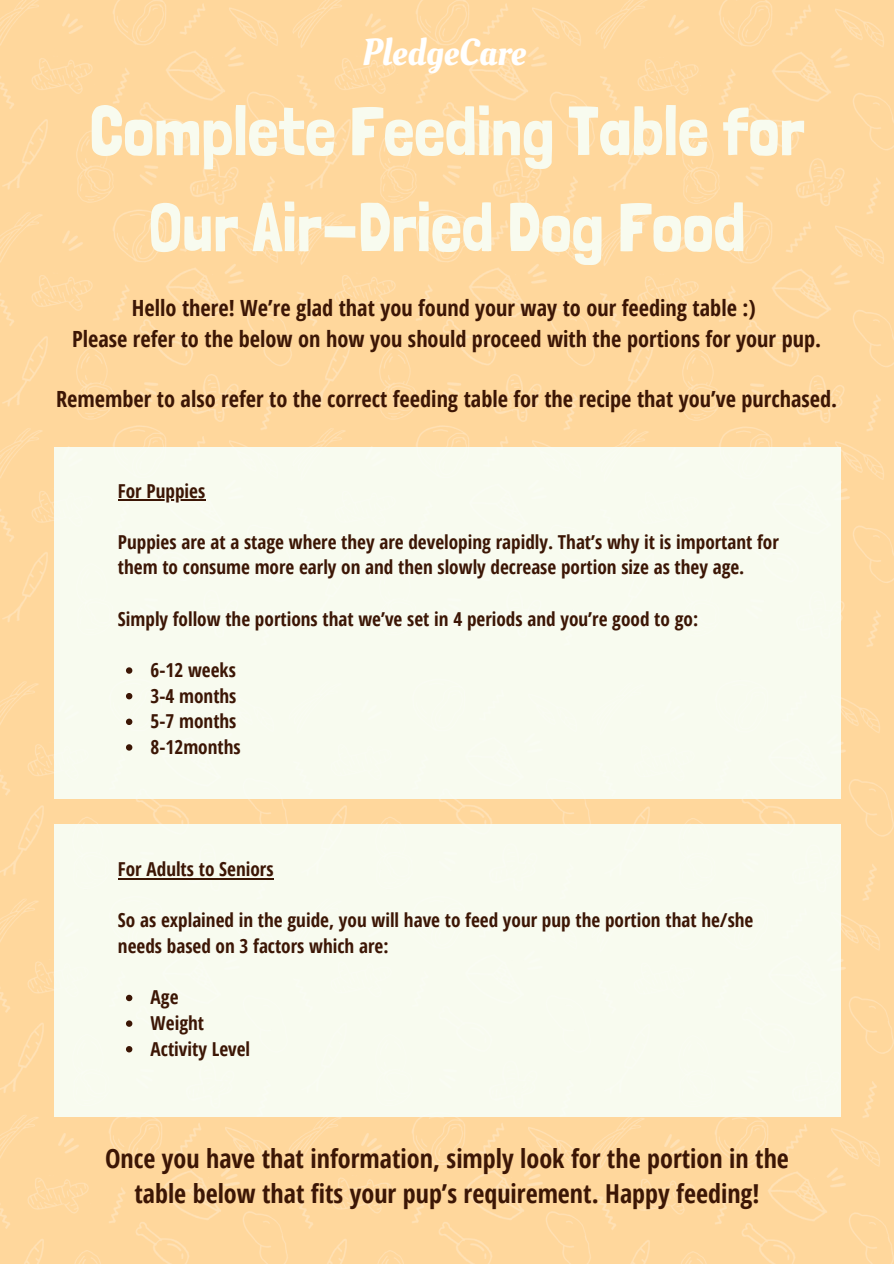
<style>
.page{position:relative;width:894px;height:1264px;background:#fff}
.page>*{position:absolute;margin:0;border:0;box-sizing:border-box;transform-origin:0 0}
.t1{font:69px/96px "Londrina Solid";color:#f8fbef;text-align:center}
.t2{font:37.65px "Oleo Script";color:#fff}
.t3{font:700 26.1px/35.1px "Open Sans Condensed";color:#3c1605;text-align:center}
.t4{font:700 22.35px/30px "Open Sans Condensed";color:#3c1605;text-align:center}
.t5{font:700 19.2px/25.7px "Open Sans Condensed";color:#3c1605}
</style>
<div class="page">
<div style="left:54px;top:447px;width:786px;height:351px;background:#f8fbef"></div>
<img style="left:0;top:0;width:893px;height:651px">
<img style="left:0;top:665px;width:893px;height:598px">
<svg style="left:126px;top:667px;width:6px;height:6px"></svg>
<svg style="left:126px;top:693px;width:6px;height:6px"></svg>
<svg style="left:126px;top:718px;width:6px;height:7px"></svg>
<svg style="left:126px;top:744px;width:6px;height:6px"></svg>
<hr style="left:118px;top:499px;width:87px;height:1px;background:#3c1605">
<svg style="left:126px;top:994px;width:6px;height:7px"></svg>
<svg style="left:126px;top:1020px;width:6px;height:6px"></svg>
<svg style="left:126px;top:1046px;width:6px;height:6px"></svg>
<hr style="left:118px;top:877px;width:156px;height:2px;background:#3c1605">
<h2 class="t2" style="left:361px;top:27px;width:166px">PledgeCare</h2>
<h1 class="t1" style="left:89px;top:83px;width:716px">Complete Feeding Table for<br>Our Air-Dried Dog Food</h1>
<p class="t4" style="left:72px;top:293px;width:750px">Hello there! We’re glad that you found your way to our feeding table :)<br>Please refer to the below on how you should proceed with the portions for your pup.</p>
<p class="t4" style="left:56px;top:383px;width:782px">Remember to also refer to the correct feeding table for the recipe that you’ve purchased.</p>
<p class="t5" style="left:118px;top:477px;width:89px">For Puppies</p>
<p class="t5" style="left:118px;top:528px;width:662px">Puppies are at a stage where they are developing rapidly. That’s why it is important for them to consume more early on and then slowly decrease portion size as they age.</p>
<p class="t5" style="left:118px;top:605px;width:581px">Simply follow the portions that we’ve set in 4 periods and you’re good to go:</p>
<p class="t5" style="left:151px;top:656px;width:91px">6-12 weeks<br>3-4 months<br>5-7 months<br>8-12months</p>
<p class="t5" style="left:118px;top:856px;width:157px">For Adults to Seniors</p>
<p class="t5" style="left:118px;top:907px;width:636px">So as explained in the guide, you will have to feed your pup the portion that he/she needs based on 3 factors which are:</p>
<p class="t5" style="left:151px;top:984px;width:101px">Age<br>Weight<br>Activity Level</p>
<h3 class="t3" style="left:105px;top:1139px;width:685px">Once you have that information, simply look for the portion in the table below that fits your pup’s requirement. Happy feeding!</h3>
</div>
